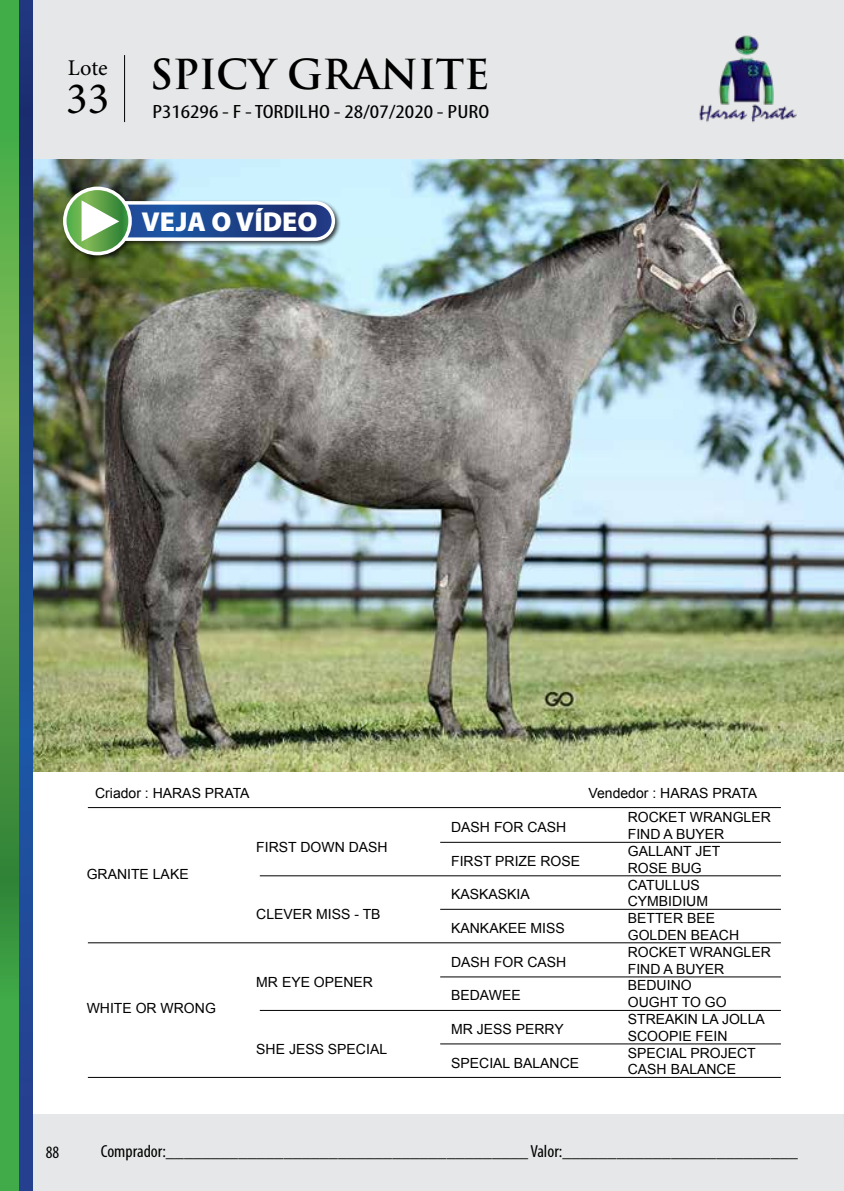
<style>
.page{position:relative;width:844px;height:1191px;background:#fff}
.page>*{position:absolute;margin:0;border:0;box-sizing:border-box;transform-origin:0 0}
.t1{font:44.98px "Minion Pro";color:#000}
.t2{font:700 40.25px "Trajan Pro";letter-spacing:-.01em;color:#000}
.t3{font:900 27.47px "Myriad Pro";color:#fff}
.t4{font:22.4px "Minion Pro";color:#000}
.t5{font:condensed 19.25px "Myriad Pro";color:#000;scale:1.27 1}
.t6{font:condensed 17.5px "Myriad Pro";color:#000}
.t7{font:14px/16.8px "Arial";color:#000}
</style>
<div class="page">
<div style="left:33px;top:0;width:810px;height:160px;background:#e6e7e8"></div>
<div style="left:0;top:1114px;width:843px;height:77px;background:#e6e7e8"></div>
<hr style="left:88px;top:807px;width:692px;height:1px;background:#000">
<hr style="left:88px;top:942px;width:692px;height:1px;background:#000">
<hr style="left:260px;top:875px;width:520px;height:1px;background:#000">
<hr style="left:260px;top:1010px;width:520px;height:1px;background:#000">
<hr style="left:440px;top:842px;width:340px;height:1px;background:#000">
<hr style="left:440px;top:909px;width:340px;height:1px;background:#000">
<hr style="left:440px;top:976px;width:340px;height:1px;background:#000">
<hr style="left:440px;top:1043px;width:340px;height:1px;background:#000">
<hr style="left:88px;top:1077px;width:692px;height:1px;background:#000">
<svg style="left:843px;top:1114px;width:1px;height:77px"></svg>
<img style="left:687px;top:27px;width:117px;height:95px">
<img style="left:33px;top:160px;width:810px;height:611px">
<hr style="left:124px;top:55px;width:1px;height:67px;background:#000">
<svg style="left:18px;top:0;width:15px;height:1191px;background:#214988"></svg>
<svg style="left:0;top:0;width:18px;height:1191px;background:#52a648"></svg>
<div style="left:61px;top:185px;width:280px;height:77px;background:#000;opacity:.75"></div>
<svg style="left:98px;top:203px;width:235px;height:36px;background:#1d438b"></svg>
<div style="left:96px;top:201px;width:239px;height:40px;border:4px solid #fff;border-radius:18px"></div>
<svg style="left:65px;top:188px;width:65px;height:65px;background:#6caf5c"></svg>
<div style="left:63px;top:187px;width:69px;height:68px;border:4px solid #fff;border-radius:50%"></div>
<svg style="left:81px;top:200px;width:38px;height:41px"></svg>
<h3 class="t4" style="left:68px;top:53px;width:41px">Lote</h3>
<h1 class="t1" style="left:66px;top:68px;width:45px">33</h1>
<h2 class="t2" style="left:150px;top:50px;width:341px">SPICY GRANITE</h2>
<h3 class="t5" style="left:152px;top:100px;width:267px">P316296 - F - TORDILHO - 28/07/2020 - PURO</h3>
<h3 class="t3" style="left:141px;top:203px;width:177px">VEJA O VÍDEO</h3>
<p class="t7" style="left:95px;top:784px;width:156px">Criador : HARAS PRATA</p>
<p class="t7" style="left:588px;top:784px;width:170px">Vendedor : HARAS PRATA</p>
<p class="t7" style="left:87px;top:865px;width:103px">GRANITE LAKE</p>
<p class="t7" style="left:87px;top:1000px;width:131px">WHITE OR WRONG</p>
<p class="t7" style="left:256px;top:839px;width:133px">FIRST DOWN DASH</p>
<p class="t7" style="left:256px;top:906px;width:126px">CLEVER MISS - TB</p>
<p class="t7" style="left:256px;top:973px;width:118px">MR EYE OPENER</p>
<p class="t7" style="left:256px;top:1040px;width:132px">SHE JESS SPECIAL</p>
<p class="t7" style="left:451px;top:819px;width:117px">DASH FOR CASH</p>
<p class="t7" style="left:451px;top:852px;width:130px">FIRST PRIZE ROSE</p>
<p class="t7" style="left:451px;top:886px;width:80px">KASKASKIA</p>
<p class="t7" style="left:451px;top:920px;width:115px">KANKAKEE MISS</p>
<p class="t7" style="left:451px;top:953px;width:117px">DASH FOR CASH</p>
<p class="t7" style="left:451px;top:987px;width:71px">BEDAWEE</p>
<p class="t7" style="left:451px;top:1020px;width:114px">MR JESS PERRY</p>
<p class="t7" style="left:451px;top:1054px;width:129px">SPECIAL BALANCE</p>
<p class="t7" style="left:627px;top:809px;width:144px">ROCKET WRANGLER<br>FIND A BUYER<br>GALLANT JET<br>ROSE BUG<br>CATULLUS<br>CYMBIDIUM<br>BETTER BEE<br>GOLDEN BEACH<br>ROCKET WRANGLER<br>FIND A BUYER<br>BEDUINO<br>OUGHT TO GO<br>STREAKIN LA JOLLA<br>SCOOPIE FEIN<br>SPECIAL PROJECT<br>CASH BALANCE</p>
<p class="t6" style="left:46px;top:1141px;width:15px">88</p>
<p class="t6" style="left:101px;top:1140px;width:698px">Comprador:________________________________________ Valor:__________________________</p>
</div>
